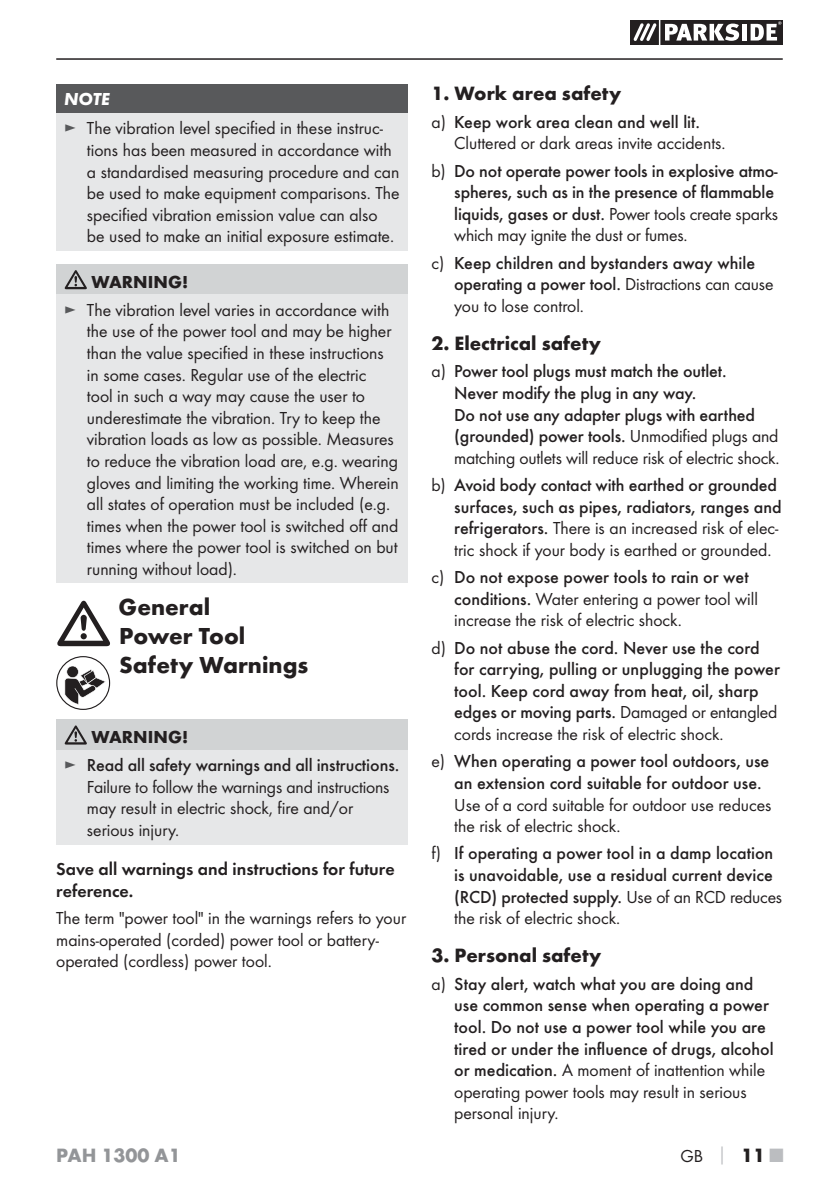
<style>
.page{position:relative;width:839px;height:1190px;background:#fff}
.page>*{position:absolute;margin:0;border:0;box-sizing:border-box;transform-origin:0 0}
.t1{font:700 24px/28.8px "Futura";color:#231f20}
.t2{font:700 20px "Futura";color:#231f20}
.t3{font:700 20px "Futura";color:#939598}
.t4{font:18px/21.6px "Futura Boo";color:#231f20}
.t5{font:500 18px/21.6px "Futura";color:#231f20}
.t6{font:18px/21.6px "Futura Dem";color:#231f20}
.t7{font:700 18px "Futura";color:#231f20}
.t8{font:italic 700 18px "Futura";color:#fff}
.s1{color:#58595b}
.s2{font-weight:700}
.s3{font-family:"Futura Boo";font-weight:400;color:#58595b}
.s4{font-family:"Futura Boo";font-weight:400}
.s5{font-family:"Futura";font-weight:500}
.s6{font-family:"Futura";font-weight:700;color:#bbbdc0}
.s7{font-family:"Futura";font-weight:700;font-size:20px}
.s8{font-family:"Futura";font-weight:700;font-size:20px;color:#bbbdc0}
</style>
<div class="page">
<hr style="left:56px;top:58px;width:726px;height:2px;background:#231f20">
<svg style="left:630px;top:20px;width:152px;height:25px"></svg>
<hr style="left:658px;top:20px;width:2px;height:25px;background:#fff">
<div style="left:56px;top:85px;width:351px;height:28px;background:#58595b"></div>
<div style="left:56px;top:113px;width:351px;height:137px;background:#e6e7e8"></div>
<div style="left:56px;top:264px;width:351px;height:30px;background:#d1d3d4"></div>
<div style="left:56px;top:294px;width:351px;height:289px;background:#e6e7e8"></div>
<svg style="left:65px;top:270px;width:22px;height:19px"></svg>
<div style="left:56px;top:719px;width:351px;height:30px;background:#d1d3d4"></div>
<div style="left:56px;top:749px;width:351px;height:95px;background:#e6e7e8"></div>
<svg style="left:65px;top:725px;width:22px;height:19px"></svg>
<svg style="left:57px;top:601px;width:53px;height:45px"></svg>
<svg style="left:57px;top:656px;width:52px;height:53px"></svg>
<div style="left:56px;top:656px;width:54px;height:54px;border:1px solid #231f20;border-radius:50%"></div>
<svg style="left:64px;top:665px;width:42px;height:39px"></svg>
<p class="t8" style="left:64px;top:87px;width:47px">NOTE</p>
<p class="t4" style="left:87px;top:119px;width:314px;text-indent:-23px"><span class="s1">►</span> The vibration level specified in these instruc&shy;tions has been measured in accordance with a standardised measuring procedure and can be used to make equipment comparisons. The specified vibration emission value can also be used to make an initial exposure estimate.</p>
<p class="t7" style="left:91px;top:275px;width:98px">WARNING!</p>
<p class="t4" style="left:87px;top:300px;width:313px;text-indent:-23px"><span class="s1">►</span> The vibration level varies in accordance with the use of the power tool and may be higher than the value specified in these instructions in some cases. Regular use of the electric<br>tool in such a way may cause the user to underestimate the vibration. Try to keep the vibration loads as low as possible. Measures to reduce the vibration load are, e.g. wearing gloves and limiting the working time. Wherein all states of operation must be included (e.g. times when the power tool is switched off and times where the power tool is switched on but running without load).</p>
<h1 class="t1" style="left:119px;top:595px;width:191px">General<br>Power Tool<br>Safety Warnings</h1>
<p class="t5" style="left:64px;top:724px;width:336px;line-height:28px;text-indent:27px"><span class="s2">WARNING!<br></span><span class="s3">►</span> Read all safety warnings and all instructions.</p>
<p class="t4" style="left:87px;top:777px;width:304px">Failure to follow the warnings and instructions may result in electric shock, fire and/or serious injury.</p>
<p class="t6" style="left:56px;top:859px;width:340px">Save all warnings and instructions for future reference.</p>
<p class="t4" style="left:56px;top:908px;width:351px">The term "power tool" in the warnings refers to your mains-operated (corded) power tool or battery&shy;operated (cordless) power tool.</p>
<p class="t2" style="left:431px;top:86px;width:191px">1. Work area safety</p>
<p class="t5" style="left:431px;top:112px;width:270px"><span class="s4">a)</span> Keep work area clean and well lit.</p>
<p class="t4" style="left:454px;top:133px;width:273px">Cluttered or dark areas invite accidents.</p>
<p class="t5" style="left:431px;top:161px;width:347px;text-align:right"><span class="s4">b)</span> Do not operate power tools in explosive atmo&shy;spheres, such as in the presence of flammable</p>
<p class="t4" style="left:454px;top:204px;width:325px"><span class="s5">liquids, gases or dust.</span> Power tools create sparks which may ignite the dust or fumes.</p>
<p class="t5" style="left:454px;top:253px;width:320px;text-indent:-23px"><span class="s4">c)</span> Keep children and bystanders away while operating a power tool. <span class="s4">Distractions can cause</span></p>
<p class="t4" style="left:454px;top:296px;width:131px">you to lose control.</p>
<p class="t2" style="left:431px;top:335px;width:171px">2. Electrical safety</p>
<p class="t5" style="left:454px;top:361px;width:325px;text-indent:-23px"><span class="s4">a)</span> Power tool plugs must match the outlet.<br>Never modify the plug in any way.<br>Do not use any adapter plugs with earthed (grounded) power tools. <span class="s4">Unmodified plugs and</span></p>
<p class="t4" style="left:454px;top:448px;width:327px">matching outlets will reduce risk of electric shock.</p>
<p class="t5" style="left:431px;top:475px;width:351px;text-align:right"><span class="s4">b)</span> Avoid body contact with earthed or grounded surfaces, such as pipes, radiators, ranges and</p>
<p class="t4" style="left:454px;top:518px;width:325px"><span class="s5">refrigerators.</span> There is an increased risk of elec&shy;tric shock if your body is earthed or grounded.</p>
<p class="t5" style="left:431px;top:567px;width:318px"><span class="s4">c)</span> Do not expose power tools to rain or wet</p>
<p class="t4" style="left:454px;top:589px;width:305px"><span class="s5">conditions.</span> Water entering a power tool will increase the risk of electric shock.</p>
<p class="t5" style="left:454px;top:638px;width:327px;text-indent:-23px"><span class="s4">d)</span> Do not abuse the cord. Never use the cord for carrying, pulling or unplugging the power tool. Keep cord away from heat, oil, sharp edges or moving parts. <span class="s4">Damaged or entangled</span></p>
<p class="t4" style="left:454px;top:724px;width:271px">cords increase the risk of electric shock.</p>
<p class="t5" style="left:454px;top:751px;width:316px;text-indent:-23px"><span class="s4">e)</span> When operating a power tool outdoors, use an extension cord suitable for outdoor use.</p>
<p class="t4" style="left:454px;top:794px;width:318px">Use of a cord suitable for outdoor use reduces the risk of electric shock.</p>
<p class="t5" style="left:454px;top:843px;width:329px;text-indent:-23px"><span class="s4">f)</span> If operating a power tool in a damp location is unavoidable, use a residual current device (RCD) protected supply. <span class="s4">Use of an RCD reduces</span></p>
<p class="t4" style="left:454px;top:908px;width:167px">the risk of electric shock.</p>
<p class="t2" style="left:431px;top:948px;width:171px">3. Personal safety</p>
<p class="t5" style="left:454px;top:974px;width:321px;text-indent:-23px"><span class="s4">a)</span> Stay alert, watch what you are doing and use common sense when operating a power tool. Do not use a power tool while you are tired or under the influence of drugs, alcohol</p>
<p class="t4" style="left:454px;top:1060px;width:312px"><span class="s5">or medication.</span> A moment of inattention while operating power tools may result in serious personal injury.</p>
<p class="t3" style="left:56px;top:1147px;width:126px">PAH 1300 A1</p>
<p class="t4" style="left:680px;top:1146px;width:104px">GB <span class="s6">│</span> <span class="s7">11</span> <span class="s8">■</span></p>
</div>
